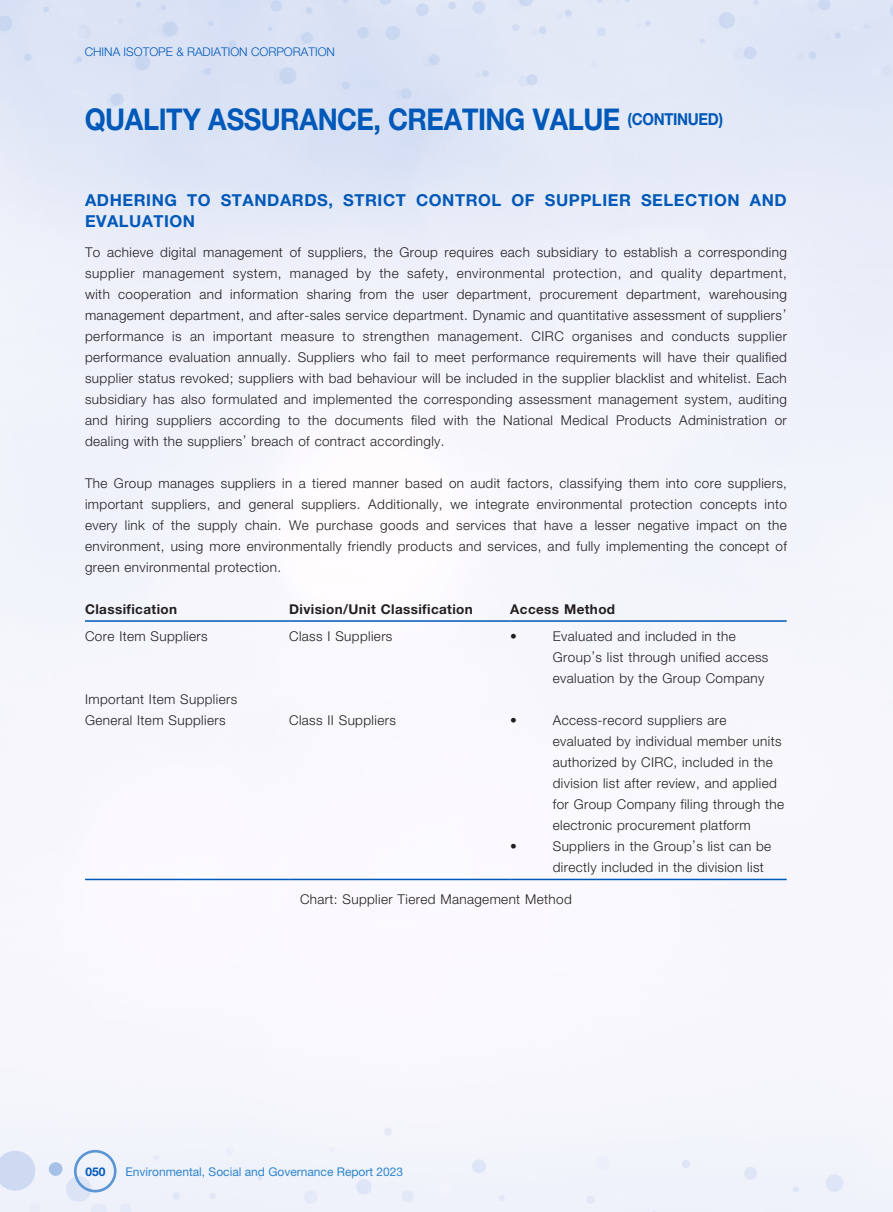
<style>
.page{position:relative;width:893px;height:1212px;background:#fff}
.page>*{position:absolute;margin:0;border:0;box-sizing:border-box;transform-origin:0 0}
.t1{font:700 30px "Helvetica Neue LT Std";letter-spacing:-.015em;color:#0058b8;scale:.9 1}
.t2{font:700 16.5px/21px "Helvetica Neue LT Std";letter-spacing:.035em;color:#0058b8}
.t3{font:300 13.5px/21px "Helvetica Neue LT Std";letter-spacing:.03em;color:#231f20}
.t4{font:700 13.5px "Helvetica Neue LT Std";letter-spacing:.03em;color:#231f20}
.t5{font:12px "Helvetica Neue LT Std";color:#2c85ce}
.t6{font:300 12px "Helvetica Neue LT Std";color:#0058b8}
.t7{font:700 12px "Helvetica Neue LT Std";color:#0058b8}
</style>
<div class="page">
<img style="left:0;top:0;width:893px;height:1212px">
<div style="left:66px;top:1176px;width:25px;height:26px;background:#dbe3f5;border-radius:50%"></div>
<div style="left:49px;top:1162px;width:13px;height:14px;background:#a6c0e7;border-radius:50%"></div>
<svg style="left:0;top:1151px;width:35px;height:40px"></svg>
<div style="left:74px;top:1150px;width:43px;height:42px;border:3px solid #5a95d5;border-radius:50%"></div>
<hr style="left:85px;top:620px;width:204px;height:2px;background:#0058b8">
<hr style="left:289px;top:620px;width:221px;height:2px;background:#0058b8">
<hr style="left:510px;top:620px;width:277px;height:2px;background:#0058b8">
<hr style="left:85px;top:879px;width:204px;height:1px;background:#0058b8">
<hr style="left:289px;top:879px;width:221px;height:1px;background:#0058b8">
<hr style="left:510px;top:879px;width:277px;height:1px;background:#0058b8">
<p class="t6" style="left:85px;top:44px;width:252px">CHINA ISOTOPE &amp; RADIATION CORPORATION</p>
<h1 class="t1" style="left:85px;top:101px;width:711px">QUALITY ASSURANCE, CREATING VALUE <sup>(CONTINUED)</sup></h1>
<p class="t2" style="left:85px;top:189px;width:703px">ADHERING TO STANDARDS, STRICT CONTROL OF SUPPLIER SELECTION AND<br>EVALUATION</p>
<p class="t3" style="left:85px;top:241px;width:703px;text-align:justify">To achieve digital management of suppliers, the Group requires each subsidiary to establish a corresponding supplier management system, managed by the safety, environmental protection, and quality department, with cooperation and information sharing from the user department, procurement department, warehousing management department, and after-sales service department. Dynamic and quantitative assessment of suppliers’ performance is an important measure to strengthen management. CIRC organises and conducts supplier performance evaluation annually. Suppliers who fail to meet performance requirements will have their qualified supplier status revoked; suppliers with bad behaviour will be included in the supplier blacklist and whitelist. Each subsidiary has also formulated and implemented the corresponding assessment management system, auditing and hiring suppliers according to the documents filed with the National Medical Products Administration or dealing with the suppliers’ breach of contract accordingly.</p>
<p class="t3" style="left:85px;top:472px;width:703px;text-align:justify">The Group manages suppliers in a tiered manner based on audit factors, classifying them into core suppliers, important suppliers, and general suppliers. Additionally, we integrate environmental protection concepts into every link of the supply chain. We purchase goods and services that have a lesser negative impact on the environment, using more environmentally friendly products and services, and fully implementing the concept of green environmental protection.</p>
<p class="t4" style="left:85px;top:600px;width:94px">Classification</p>
<p class="t4" style="left:289px;top:600px;width:185px">Division/Unit Classification</p>
<p class="t4" style="left:510px;top:600px;width:106px">Access Method</p>
<p class="t3" style="left:85px;top:625px;width:124px">Core Item Suppliers</p>
<p class="t3" style="left:289px;top:625px;width:105px">Class I Suppliers</p>
<p class="t3" style="left:510px;top:625px;width:8px">•</p>
<p class="t3" style="left:553px;top:625px;width:217px">Evaluated and included in the<br>Group’s list through unified access evaluation by the Group Company</p>
<p class="t3" style="left:85px;top:688px;width:154px">Important Item Suppliers<br>General Item Suppliers</p>
<p class="t3" style="left:289px;top:709px;width:108px">Class II Suppliers</p>
<p class="t3" style="left:510px;top:709px;width:8px">•</p>
<p class="t3" style="left:553px;top:709px;width:233px">Access-record suppliers are evaluated by individual member units authorized by CIRC, included in the division list after review, and applied for Group Company filing through the electronic procurement platform</p>
<p class="t3" style="left:510px;top:835px;width:8px">•</p>
<p class="t3" style="left:553px;top:835px;width:220px">Suppliers in the Group’s list can be directly included in the division list</p>
<p class="t3" style="left:300px;top:888px;width:273px">Chart: Supplier Tiered Management Method</p>
<p class="t7" style="left:85px;top:1164px;width:22px">050</p>
<p class="t5" style="left:125px;top:1164px;width:279px">Environmental, Social and Governance Report 2023</p>
</div>
